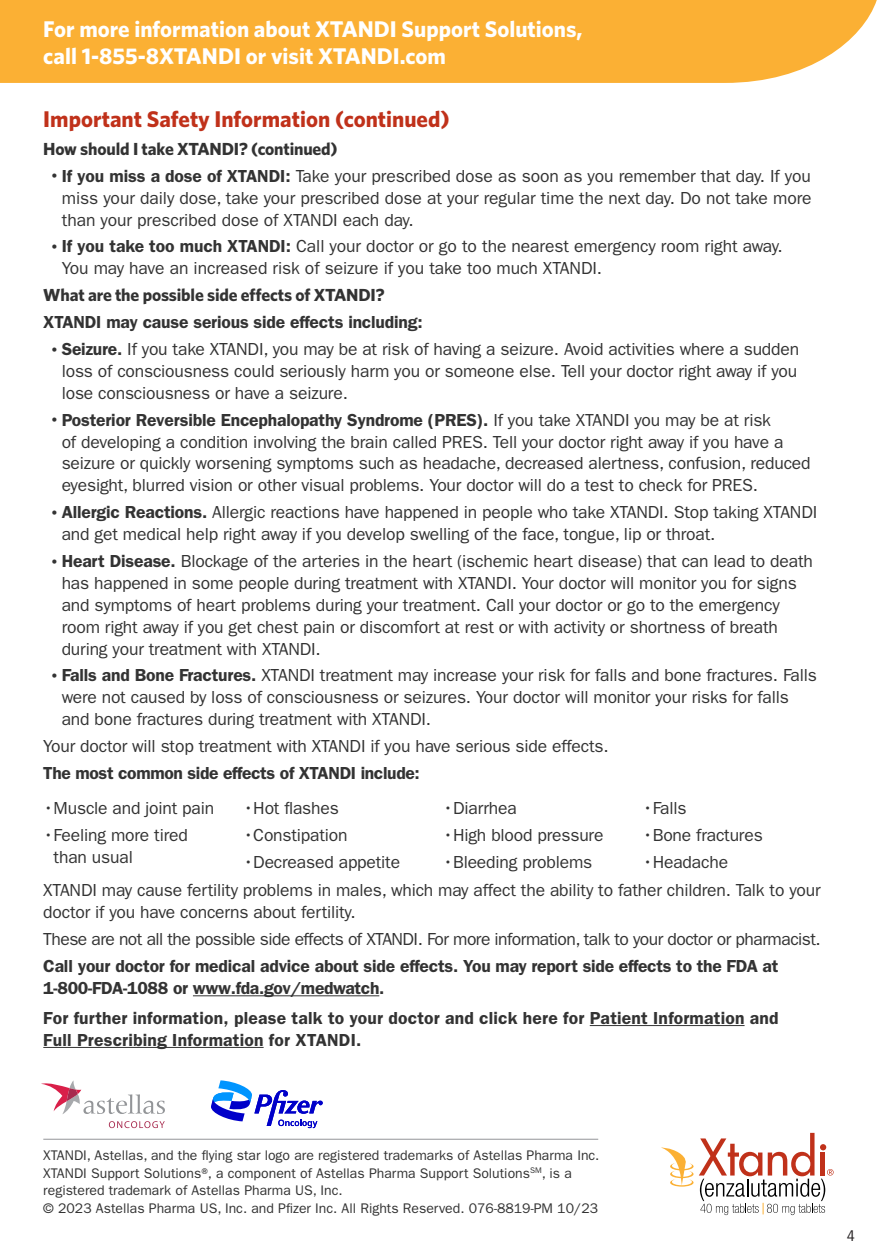
<style>
.page{position:relative;width:882px;height:1260px;background:#fff}
.page>*{position:absolute;margin:0;border:0;box-sizing:border-box;transform-origin:0 0}
.t1{font:700 22.75px/26.2px "Whitney";color:#fff}
.t2{font:700 22.75px "Whitney";color:#c0311a}
.t3{font:17.5px/21.9px "ITC Franklin Gothic Std";letter-spacing:-.01em;color:#333}
.t4{font:600 17.5px/21.9px "ITC Franklin Gothic Std";letter-spacing:-.01em;color:#333}
.t5{font:17.5px/26.9px "ITC Franklin Gothic Std";letter-spacing:-.03em;color:#333}
.t6{font:600 17.5px/21.9px "ITC Franklin Gothic Std";letter-spacing:.01em;color:#333}
.t7{font:700 17.5px "Whitney";letter-spacing:-.01em;color:#333}
.t8{font:condensed 15.75px "Franklin Gothic LT Pro";color:#231f20}
.t9{font:14px/17.5px "ITC Franklin Gothic Std";color:#333}
.s1{font-size:24.5px}
.s2{font-weight:600}
</style>
<div class="page">
<div style="left:0;top:0;width:877px;height:83px;background:#fbb034"></div>
<svg style="left:41px;top:1080px;width:124px;height:34px"></svg>
<svg style="left:109px;top:1121px;width:56px;height:7px"></svg>
<svg style="left:211px;top:1080px;width:112px;height:48px"></svg>
<hr style="left:43px;top:1139px;width:555px;height:1px;background:#939598">
<svg style="left:661px;top:1133px;width:173px;height:82px"></svg>
<hr style="left:193px;top:995px;width:186px;height:1px;background:#333">
<hr style="left:590px;top:1025px;width:155px;height:1px;background:#333">
<hr style="left:43px;top:1047px;width:221px;height:1px;background:#333">
<h1 class="t1" style="left:43px;top:16px;width:541px">For more information about XTANDI Support Solutions, call 1-855-8XTANDI or visit XTANDI.com</h1>
<h1 class="t2" style="left:43px;top:104px;width:408px">Important Safety Information (continued)</h1>
<p class="t7" style="left:43px;top:137px;width:296px">How should I take XTANDI? (continued)</p>
<p class="t3" style="left:62px;top:165px;width:751px;text-align:justify;text-indent:-15px"><span class="s1">•</span><span class="s2">If you miss a dose of XTANDI:</span> Take your prescribed dose as soon as you remember that day. If you miss your daily dose, take your prescribed dose at your regular time the next day. Do not take more than your prescribed dose of XTANDI each day.</p>
<p class="t3" style="left:62px;top:236px;width:723px;text-indent:-15px"><span class="s1">•</span><span class="s2">If you take too much XTANDI:</span> Call your doctor or go to the nearest emergency room right away.<br>You may have an increased risk of seizure if you take too much XTANDI.</p>
<p class="t7" style="left:43px;top:283px;width:343px">What are the possible side effects of XTANDI?</p>
<p class="t4" style="left:43px;top:311px;width:381px">XTANDI may cause serious side effects including:</p>
<p class="t3" style="left:62px;top:338px;width:739px;text-align:justify;text-indent:-14px"><span class="s1">•</span><span class="s2">Seizure.</span> If you take XTANDI, you may be at risk of having a seizure. Avoid activities where a sudden loss of consciousness could seriously harm you or someone else. Tell your doctor right away if you lose consciousness or have a seizure.</p>
<p class="t3" style="left:62px;top:409px;width:750px;text-indent:-14px"><span class="s1">•</span><span class="s2">Posterior Reversible Encephalopathy Syndrome (PRES).</span> If you take XTANDI you may be at risk<br>of developing a condition involving the brain called PRES. Tell your doctor right away if you have a seizure or quickly worsening symptoms such as headache, decreased alertness, confusion, reduced eyesight, blurred vision or other visual problems. Your doctor will do a test to check for PRES.</p>
<p class="t3" style="left:62px;top:502px;width:757px;text-indent:-14px"><span class="s1">•</span><span class="s2">Allergic Reactions.</span> Allergic reactions have happened in people who take XTANDI. Stop taking XTANDI and get medical help right away if you develop swelling of the face, tongue, lip or throat.</p>
<p class="t3" style="left:62px;top:550px;width:753px;text-indent:-14px"><span class="s1">•</span><span class="s2">Heart Disease.</span> Blockage of the arteries in the heart (ischemic heart disease) that can lead to death has happened in some people during treatment with XTANDI. Your doctor will monitor you for signs and symptoms of heart problems during your treatment. Call your doctor or go to the emergency room right away if you get chest pain or discomfort at rest or with activity or shortness of breath during your treatment with XTANDI.</p>
<p class="t3" style="left:62px;top:665px;width:757px;text-indent:-14px"><span class="s1">•</span><span class="s2">Falls and Bone Fractures.</span> XTANDI treatment may increase your risk for falls and bone fractures. Falls were not caused by loss of consciousness or seizures. Your doctor will monitor your risks for falls and bone fractures during treatment with XTANDI.</p>
<p class="t3" style="left:43px;top:735px;width:567px">Your doctor will stop treatment with XTANDI if you have serious side effects.</p>
<p class="t4" style="left:43px;top:762px;width:378px">The most common side effects of XTANDI include:</p>
<p class="t3" style="left:43px;top:797px;width:172px">•Muscle and joint pain</p>
<p class="t3" style="left:54px;top:824px;width:136px;text-indent:-10px">•Feeling more tired than usual</p>
<p class="t3" style="left:243px;top:797px;width:97px">•Hot flashes</p>
<p class="t3" style="left:243px;top:824px;width:106px">•Constipation</p>
<p class="t3" style="left:243px;top:851px;width:159px">•Decreased appetite</p>
<p class="t3" style="left:642px;top:797px;width:46px">•Falls</p>
<p class="t3" style="left:642px;top:824px;width:122px">•Bone fractures</p>
<p class="t3" style="left:43px;top:848px;width:779px;line-height:28.3px;text-indent:599px">•Headache<br>XTANDI may cause fertility problems in males, which may affect the ability to father children. Talk to your</p>
<p class="t5" style="left:43px;top:899px;width:779px">doctor if you have concerns about fertility.<br>These are not all the possible side effects of XTANDI. For more information, talk to your doctor or pharmacist.</p>
<p class="t4" style="left:43px;top:955px;width:737px">Call your doctor for medical advice about side effects. You may report side effects to the FDA at<br>1-800-FDA-1088 or www.fda.gov/medwatch.</p>
<p class="t6" style="left:43px;top:1007px;width:737px">For further information, please talk to your doctor and click here for Patient Information and<br>Full Prescribing Information for XTANDI.</p>
<p class="t3" style="left:443px;top:797px;width:76px">•Diarrhea</p>
<p class="t3" style="left:443px;top:824px;width:162px">•High blood pressure</p>
<p class="t3" style="left:443px;top:851px;width:151px">•Bleeding problems</p>
<p class="t9" style="left:43px;top:1147px;width:558px">XTANDI, Astellas, and the flying star logo are registered trademarks of Astellas Pharma Inc.<br>XTANDI Support Solutions®, a component of Astellas Pharma Support Solutions<sup>SM</sup>, is a registered trademark of Astellas Pharma US, Inc.<br>© 2023 Astellas Pharma US, Inc. and Pfizer Inc. All Rights Reserved. 076-8819-PM 10/23</p>
<p class="t8" style="left:847px;top:1226px;width:10px">4</p>
</div>
